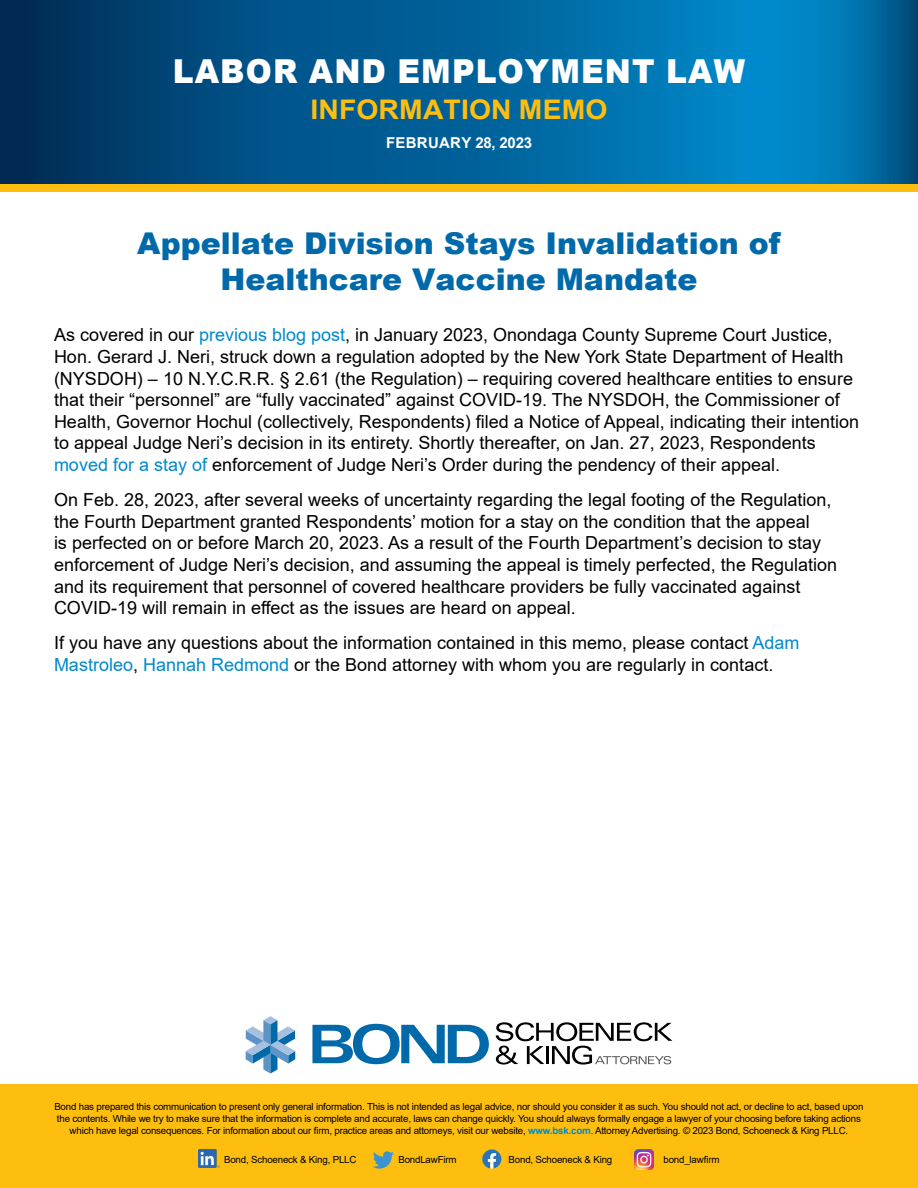
<style>
.page{position:relative;width:918px;height:1188px;background:#fff}
.page>*{position:absolute;margin:0;border:0;box-sizing:border-box;transform-origin:0 0}
.t1{font:900 33px "Arial";letter-spacing:.035em;color:#fff;scale:.95 1}
.t2{font:900 30px/36px "Arial";color:#0069aa;text-align:center}
.t3{font:700 27px "Arial";letter-spacing:.005em;color:#febe10;scale:1.05 1}
.t4{font:18px/21.6px "Arial";color:#000}
.t5{font:700 15px "Arial";letter-spacing:.02em;color:#fff}
.t6{font:9.75px/11.7px "Arial";letter-spacing:-.02em;color:#000;text-align:center}
.s1{color:#0089cc}
.s2{font-weight:700;color:#0089cc}
</style>
<div class="page">
<div style="left:0;top:138px;width:918px;height:54px;background:#febe10"></div>
<svg style="left:0;top:0;width:918px;height:184px;background:#005f95"></svg>
<div style="left:0;top:1084px;width:918px;height:104px;background:#febe10"></div>
<svg style="left:246px;top:1016px;width:49px;height:58px"></svg>
<svg style="left:312px;top:1024px;width:177px;height:40px"></svg>
<svg style="left:496px;top:1022px;width:176px;height:43px"></svg>
<svg style="left:373px;top:1151px;width:21px;height:18px"></svg>
<svg style="left:482px;top:1149px;width:19px;height:20px"></svg>
<img style="left:634px;top:1150px;width:20px;height:19px">
<img style="left:198px;top:1150px;width:22px;height:18px">
<h1 class="t1" style="left:173px;top:47px;width:604px">LABOR AND EMPLOYMENT LAW</h1>
<h3 class="t3" style="left:310px;top:91px;width:285px">INFORMATION MEMO</h3>
<p class="t5" style="left:386px;top:132px;width:148px">FEBRUARY 28, 2023</p>
<h2 class="t2" style="left:137px;top:224px;width:645px">Appellate Division Stays Invalidation of<br>Healthcare Vaccine Mandate</h2>
<p class="t4" style="left:54px;top:324px;width:807px">As covered in our <span class="s1">previous blog post</span>, in January 2023, Onondaga County Supreme Court Justice, Hon. Gerard J. Neri, struck down a regulation adopted by the New York State Department of Health (NYSDOH) – 10 N.Y.C.R.R. § 2.61 (the Regulation) – requiring covered healthcare entities to ensure that their “personnel” are “fully vaccinated” against COVID-19. The NYSDOH, the Commissioner of Health, Governor Hochul (collectively, Respondents) filed a Notice of Appeal, indicating their intention to appeal Judge Neri’s decision in its entirety. Shortly thereafter, on Jan. 27, 2023, Respondents <span class="s1">moved for a stay of</span> enforcement of Judge Neri’s Order during the pendency of their appeal.</p>
<p class="t4" style="left:54px;top:489px;width:785px">On Feb. 28, 2023, after several weeks of uncertainty regarding the legal footing of the Regulation, the Fourth Department granted Respondents’ motion for a stay on the condition that the appeal<br>is perfected on or before March 20, 2023. As a result of the Fourth Department’s decision to stay enforcement of Judge Neri’s decision, and assuming the appeal is timely perfected, the Regulation and its requirement that personnel of covered healthcare providers be fully vaccinated against COVID-19 will remain in effect as the issues are heard on appeal.</p>
<p class="t4" style="left:54px;top:632px;width:747px">If you have any questions about the information contained in this memo, please contact <span class="s1">Adam<br>Mastroleo</span>, <span class="s1">Hannah Redmond</span> or the Bond attorney with whom you are regularly in contact.</p>
<p class="t6" style="left:54px;top:1101px;width:811px">Bond has prepared this communication to present only general information. This is not intended as legal advice, nor should you consider it as such. You should not act, or decline to act, based upon the contents. While we try to make sure that the information is complete and accurate, laws can change quickly. You should always formally engage a lawyer of your choosing before taking actions which have legal consequences. For information about our firm, practice areas and attorneys, visit our website, <span class="s2">www.bsk.com</span>. Attorney Advertising. © 2023 Bond, Schoeneck &amp; King PLLC.</p>
<p class="t6" style="left:224px;top:1154px;width:134px">Bond, Schoeneck &amp; King, PLLC</p>
<p class="t6" style="left:398px;top:1154px;width:60px">BondLawFirm</p>
<p class="t6" style="left:509px;top:1154px;width:105px">Bond, Schoeneck &amp; King</p>
<p class="t6" style="left:664px;top:1154px;width:58px">bond_lawfirm</p>
</div>
